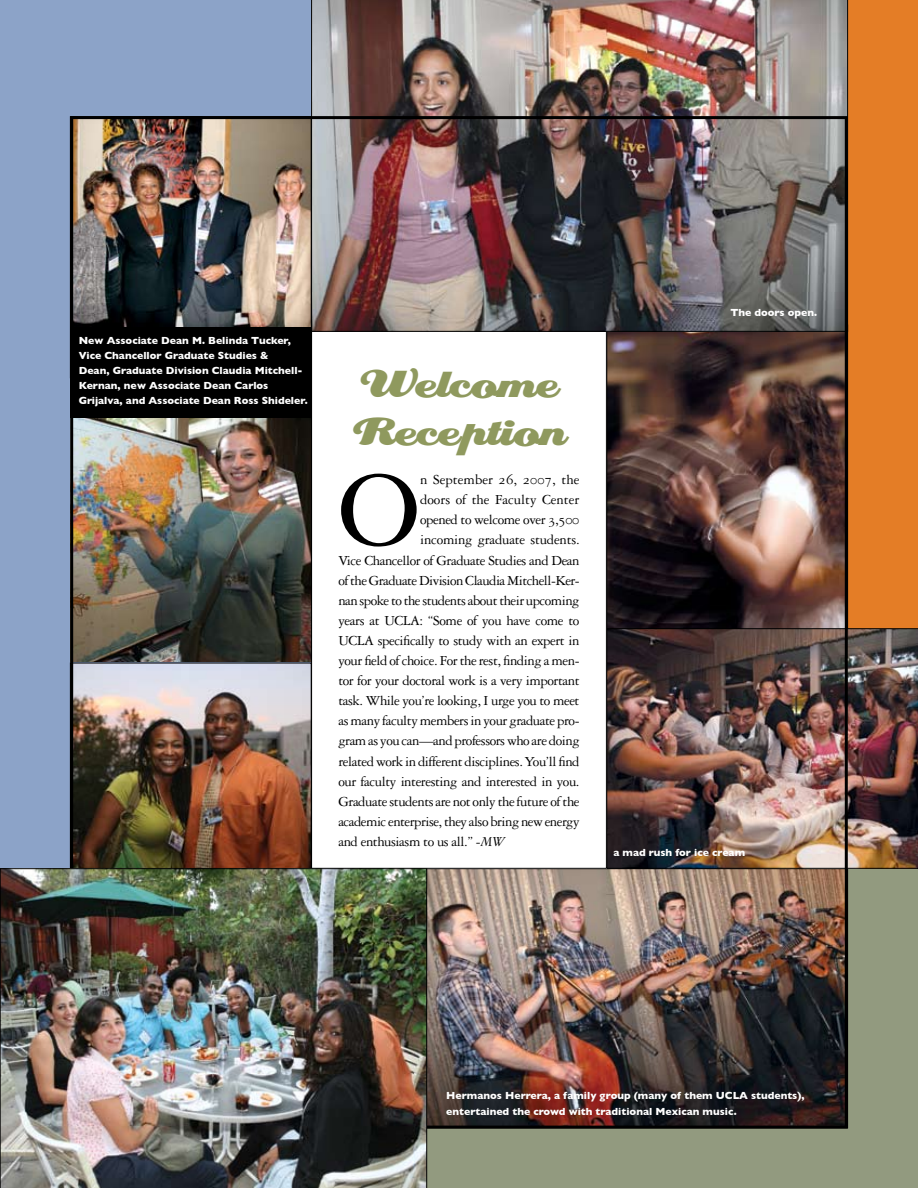
<style>
.page{position:relative;width:918px;height:1188px;background:#fff}
.page>*{position:absolute;margin:0;border:0;box-sizing:border-box;transform-origin:0 0}
.t1{font:113.25px "Garamond Three";color:#000}
.t2{font:46.5px/48px "Creampuff";color:#8f995e}
.t3{font:14.7px "Garamond Three";letter-spacing:-.03em;color:#000}
.t4{font:14.7px "Garamond Three";color:#000}
.t5{font:14.7px "Garamond Three";letter-spacing:.005em;color:#000}
.t6{font:700 10.5px/15px "Gill Sans";color:#fff}
.s1{font-family:"Garamond Three SC"}
.s2{font-style:italic}
</style>
<div class="page">
<div style="left:0;top:868px;width:918px;height:320px;background:#929a7f"></div>
<div style="left:0;top:0;width:311px;height:868px;background:#8ca3c8"></div>
<div style="left:656px;top:0;width:262px;height:686px;background:#e47d26"></div>
<img style="left:607px;top:332px;width:237px;height:296px">
<img style="left:74px;top:418px;width:237px;height:449px">
<img style="left:428px;top:870px;width:416px;height:255px">
<img style="left:74px;top:120px;width:235px;height:207px">
<img style="left:607px;top:628px;width:311px;height:240px">
<img style="left:311px;top:0;width:537px;height:332px">
<div style="left:70px;top:327px;width:241px;height:91px;background:#000"></div>
<div style="left:70px;top:117px;width:241px;height:261px;border:1px solid #000"></div>
<div style="left:70px;top:663px;width:241px;height:206px;border:1px solid #000"></div>
<img style="left:0;top:868px;width:427px;height:320px">
<p class="t6" style="left:79px;top:333px;width:225px">New Associate Dean M. Belinda Tucker,<br>Vice Chancellor Graduate Studies &amp;<br>Dean, Graduate Division Claudia Mitchell-</p>
<p class="t6" style="left:79px;top:378px;width:231px">Kernan, new Associate Dean Carlos<br>Grijalva, and Associate Dean Ross Shideler.</p>
<h1 class="t2" style="left:353px;top:360px;width:214px">Welcome<br>Reception</h1>
<p class="t1" style="left:338px;top:449px;width:83px">O</p>
<p class="t5" style="left:420px;top:472px;width:161px">n September <span class="s1">26</span>, <span class="s1">2007</span>, the</p>
<p class="t4" style="left:420px;top:492px;width:161px">doors of the Faculty Center</p>
<p class="t3" style="left:420px;top:512px;width:161px">opened to welcome over <span class="s1">3</span>,<span class="s1">500</span></p>
<p class="t3" style="left:420px;top:532px;width:161px">incoming graduate students.</p>
<p class="t3" style="left:338px;top:552px;width:243px">Vice Chancellor of Graduate Studies and Dean</p>
<p class="t3" style="left:338px;top:572px;width:243px">ofthe GraduateDivision Claudia Mitchell-Ker-</p>
<p class="t3" style="left:338px;top:592px;width:243px">nan spoke to the students about their upcoming</p>
<p class="t3" style="left:338px;top:613px;width:243px">years at UCLA: “Some of you have come to</p>
<p class="t3" style="left:338px;top:633px;width:243px">UCLA specifcally to study with an expert in</p>
<p class="t3" style="left:338px;top:653px;width:243px">your feld of choice. For the rest, fnding a men-</p>
<p class="t3" style="left:338px;top:673px;width:243px">tor for your doctoral work is a very important</p>
<p class="t3" style="left:338px;top:693px;width:243px">task. While you’re looking, I urge you to meet</p>
<p class="t3" style="left:338px;top:713px;width:243px">as many faculty members in your graduate pro-</p>
<p class="t3" style="left:338px;top:733px;width:243px">gram as you can—and professors who are doing</p>
<p class="t3" style="left:338px;top:753px;width:243px">related work in different disciplines. You’ll fnd</p>
<p class="t3" style="left:338px;top:773px;width:243px">our faculty interesting and interested in you.</p>
<p class="t3" style="left:338px;top:793px;width:243px">Graduate students are not only the future of the</p>
<p class="t3" style="left:338px;top:813px;width:243px">academic enterprise, they also bring new energy</p>
<p class="t3" style="left:338px;top:834px;width:168px">and enthusiasm to us all.” <span class="s2">-MW</span></p>
<p class="t6" style="left:730px;top:305px;width:88px">The doors open.</p>
<p class="t6" style="left:614px;top:845px;width:133px">a mad rush for ice cream</p>
<p class="t6" style="left:446px;top:1088px;width:360px;line-height:15.8px">Hermanos Herrera, a family group (many of them UCLA students), entertained the crowd with traditional Mexican music.</p>
</div>
